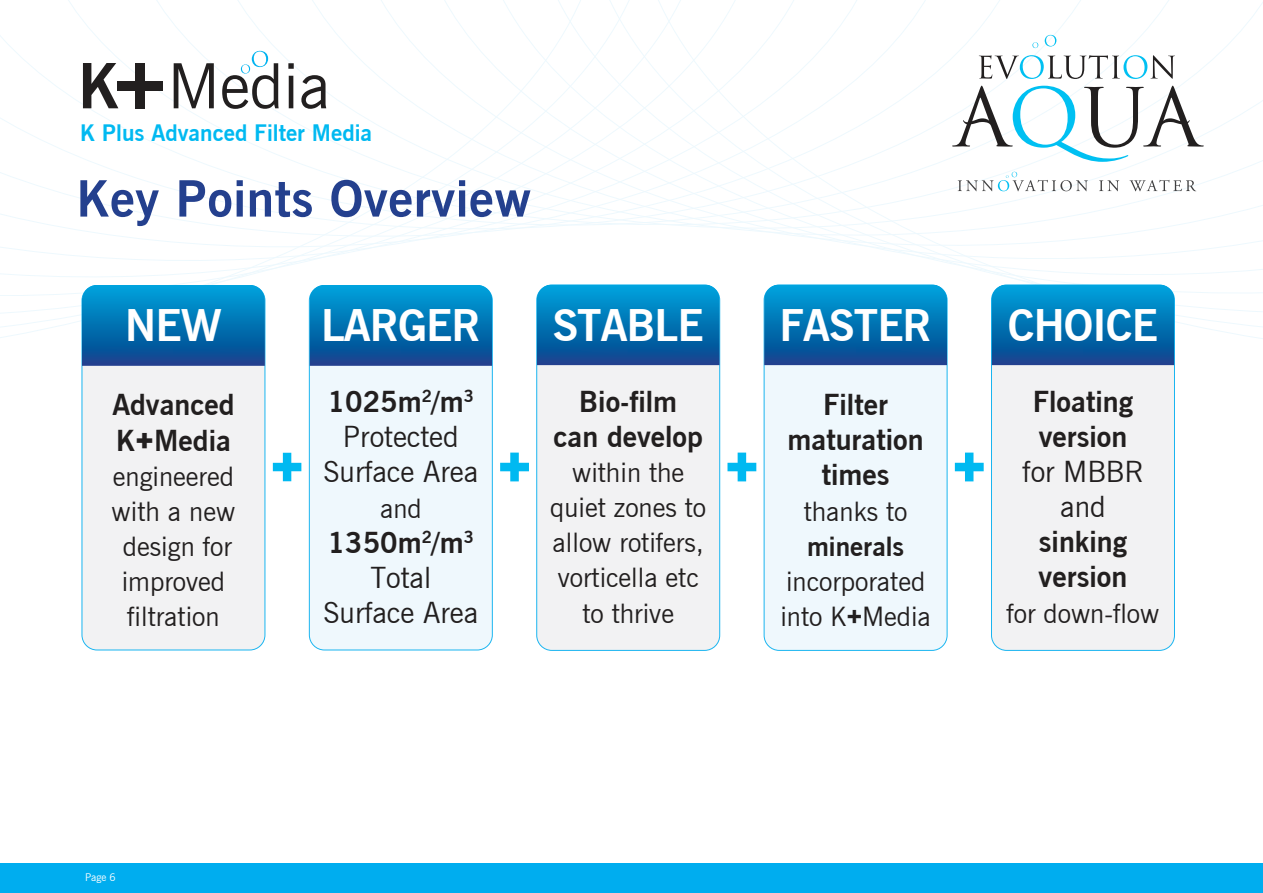
<style>
.page{position:relative;width:1263px;height:893px;background:#fff}
.page>*{position:absolute;margin:0;border:0;box-sizing:border-box;transform-origin:0 0}
.t1{font:700 49.95px "News Gothic BT";letter-spacing:.01em;color:#24408e}
.t2{font:700 43.5px "News Gothic BT";letter-spacing:-.02em;color:#fff}
.t3{font:700 28.95px/35.1px "News Gothic BT";color:#221f1f}
.t4{font:28.95px/35.1px "News Gothic BT";color:#221f1f;text-align:center}
.t5{font:26.4px/35.1px "News Gothic BT";color:#221f1f;text-align:center}
.t6{font:700 26.4px "News Gothic BT";color:#221f1f}
.t7{font:700 22.65px "News Gothic BT";color:#00b9f1}
.t8{font:10.5px "News Gothic BT";color:#fff}
.s1{font-family:"Arial";font-weight:900}
.s2{font-weight:700}
.s3{font-family:"Arial";font-weight:700}
</style>
<div class="page">
<svg style="left:531px;top:0;width:53px;height:296px"></svg>
<svg style="left:584px;top:0;width:50px;height:285px"></svg>
<svg style="left:634px;top:0;width:629px;height:359px"></svg>
<svg style="left:979px;top:55px;width:196px;height:24px"></svg>
<svg style="left:1045px;top:35px;width:11px;height:12px"></svg>
<svg style="left:1032px;top:42px;width:6px;height:6px"></svg>
<svg style="left:952px;top:86px;width:252px;height:76px"></svg>
<svg style="left:1099px;top:180px;width:20px;height:11px"></svg>
<svg style="left:1129px;top:180px;width:67px;height:11px"></svg>
<svg style="left:958px;top:172px;width:130px;height:19px"></svg>
<div style="left:0;top:863px;width:1263px;height:30px;background:#00adef"></div>
<svg style="left:83px;top:63px;width:35px;height:45px"></svg>
<svg style="left:174px;top:63px;width:40px;height:45px"></svg>
<svg style="left:288px;top:63px;width:6px;height:45px"></svg>
<svg style="left:301px;top:75px;width:25px;height:34px"></svg>
<svg style="left:222px;top:51px;width:57px;height:58px"></svg>
<div style="left:135px;top:63px;width:9px;height:45px;background:#221f1f"></div>
<div style="left:117px;top:81px;width:45px;height:9px;background:#221f1f"></div>
<div style="left:82px;top:285px;width:183px;height:365px;background:#f1f1f2;border-radius:15px"></div>
<div style="left:82px;top:285px;width:183px;height:365px;border:1px solid #00adef;border-radius:15px"></div>
<img style="left:82px;top:285px;width:183px;height:81px">
<div style="left:537px;top:285px;width:183px;height:365px;background:#f1f1f2;border-radius:15px"></div>
<div style="left:536px;top:285px;width:184px;height:366px;border:1px solid #00adef;border-radius:15px"></div>
<img style="left:537px;top:285px;width:183px;height:80px">
<div style="left:991px;top:285px;width:183px;height:365px;background:#f1f1f2;border-radius:15px"></div>
<div style="left:991px;top:285px;width:184px;height:366px;border:1px solid #00adef;border-radius:15px"></div>
<img style="left:991px;top:285px;width:183px;height:80px">
<div style="left:309px;top:285px;width:183px;height:365px;background:#eef8fd;border-radius:15px"></div>
<div style="left:309px;top:285px;width:183px;height:365px;border:1px solid #00adef;border-radius:15px"></div>
<img style="left:309px;top:285px;width:183px;height:81px">
<div style="left:764px;top:285px;width:183px;height:365px;background:#eef8fd;border-radius:15px"></div>
<div style="left:764px;top:285px;width:183px;height:366px;border:1px solid #00adef;border-radius:15px"></div>
<img style="left:764px;top:285px;width:183px;height:80px">
<svg style="left:273px;top:453px;width:28px;height:28px"></svg>
<svg style="left:500px;top:453px;width:29px;height:28px"></svg>
<svg style="left:727px;top:453px;width:29px;height:28px"></svg>
<svg style="left:955px;top:453px;width:29px;height:28px"></svg>
<p class="t7" style="left:80px;top:119px;width:294px">K Plus Advanced Filter Media</p>
<h1 class="t1" style="left:77px;top:169px;width:456px">Key Points Overview</h1>
<h2 class="t2" style="left:125px;top:299px;width:98px">NEW</h2>
<p class="t3" style="left:112px;top:387px;width:124px">Advanced<br>K<span class="s1">+</span>Media</p>
<p class="t5" style="left:112px;top:458px;width:125px">engineered with a new design for improved filtration</p>
<h2 class="t2" style="left:321px;top:299px;width:161px">LARGER</h2>
<p class="t4" style="left:323px;top:383px;width:156px"><span class="s2">1025m</span><sup>2</sup><span class="s2">/m</span><sup>3<br></sup>Protected<br>Surface Area</p>
<p class="t5" style="left:380px;top:490px;width:43px">and</p>
<p class="t4" style="left:323px;top:524px;width:156px"><span class="s2">1350m</span><sup>2</sup><span class="s2">/m</span><sup>3<br></sup>Total<br>Surface Area</p>
<h2 class="t2" style="left:553px;top:299px;width:153px">STABLE</h2>
<p class="t3" style="left:553px;top:383px;width:151px;text-align:center">Bio-film can develop</p>
<p class="t5" style="left:550px;top:454px;width:157px">within the quiet zones to allow rotifers, vorticella etc to thrive</p>
<h2 class="t2" style="left:779px;top:299px;width:154px">FASTER</h2>
<p class="t3" style="left:787px;top:386px;width:137px;text-align:center">Filter maturation times</p>
<p class="t5" style="left:804px;top:493px;width:105px">thanks to</p>
<p class="t6" style="left:807px;top:530px;width:99px">minerals</p>
<p class="t5" style="left:780px;top:563px;width:152px;text-align:left">incorporated into K<span class="s3">+</span>Media</p>
<h2 class="t2" style="left:1008px;top:299px;width:152px">CHOICE</h2>
<p class="t3" style="left:1033px;top:383px;width:102px">Floating version</p>
<p class="t4" style="left:1023px;top:453px;width:122px">for MBBR and</p>
<p class="t3" style="left:1039px;top:523px;width:90px">sinking version</p>
<p class="t5" style="left:1006px;top:595px;width:154px">for down-flow</p>
<p class="t8" style="left:85px;top:870px;width:32px">Page 6</p>
</div>
